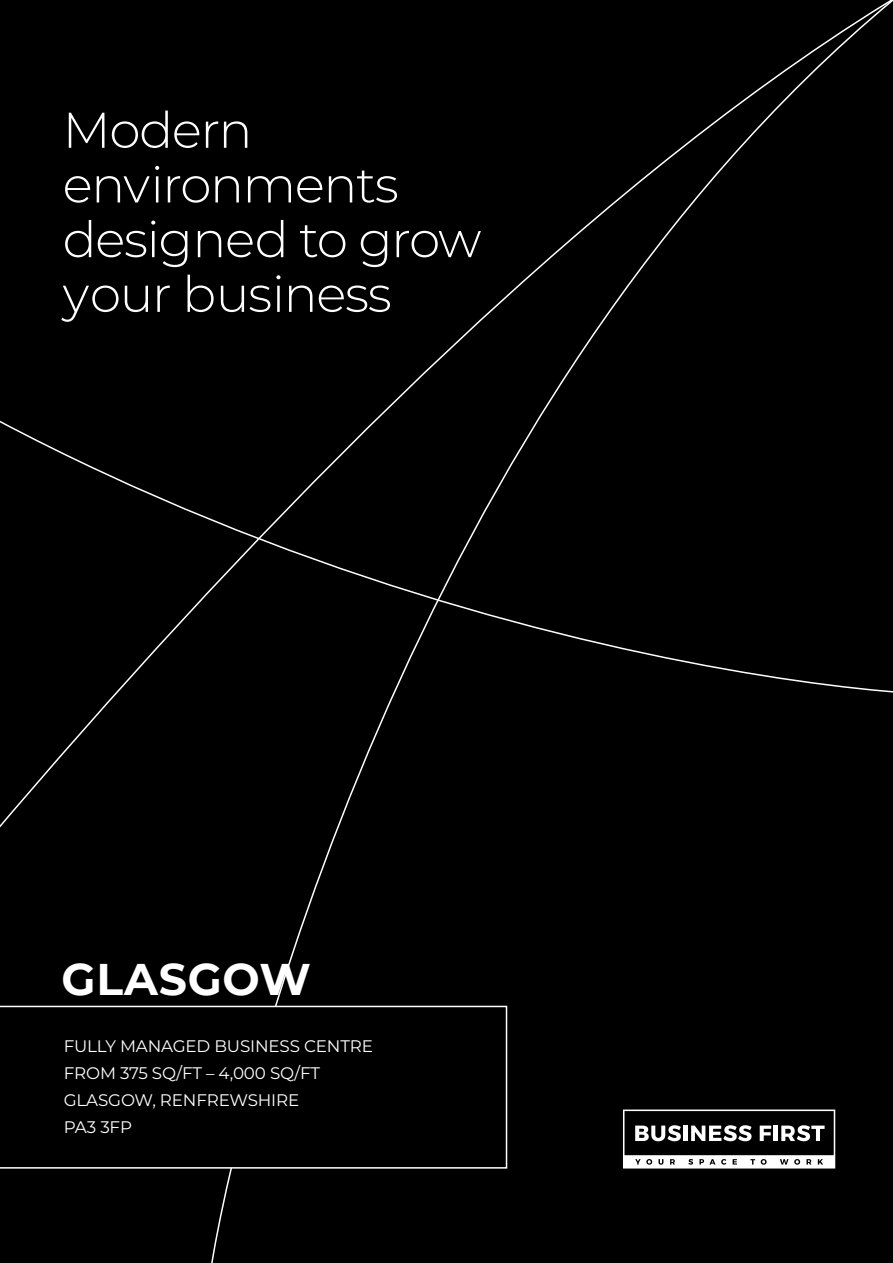
<style>
.page{position:relative;width:893px;height:1263px;background:#fff}
.page>*{position:absolute;margin:0;border:0;box-sizing:border-box;transform-origin:0 0}
.t1{font:300 50.1px/54.8px "Montserrat";letter-spacing:-.025em;color:#fff}
.t2{font:700 44.25px "Montserrat";letter-spacing:.015em;color:#fff}
.t3{font:16.8px/27px "Montserrat";letter-spacing:-.01em;color:#fff}
</style>
<div class="page">
<div style="left:0;top:695px;width:893px;height:568px;background:#000"></div>
<div style="left:0;top:0;width:893px;height:695px;background:#000"></div>
<svg style="left:623px;top:1109px;width:212px;height:59px"></svg>
<h1 class="t1" style="left:63px;top:101px;width:420px">Modern environments designed to grow your business</h1>
<h2 class="t2" style="left:62px;top:947px;width:251px">GLASGOW</h2>
<p class="t3" style="left:64px;top:1032px;width:311px">FULLY MANAGED BUSINESS CENTRE<br>FROM 375 SQ/FT – 4,000 SQ/FT<br>GLASGOW, RENFREWSHIRE<br>PA3 3FP</p>
</div>
